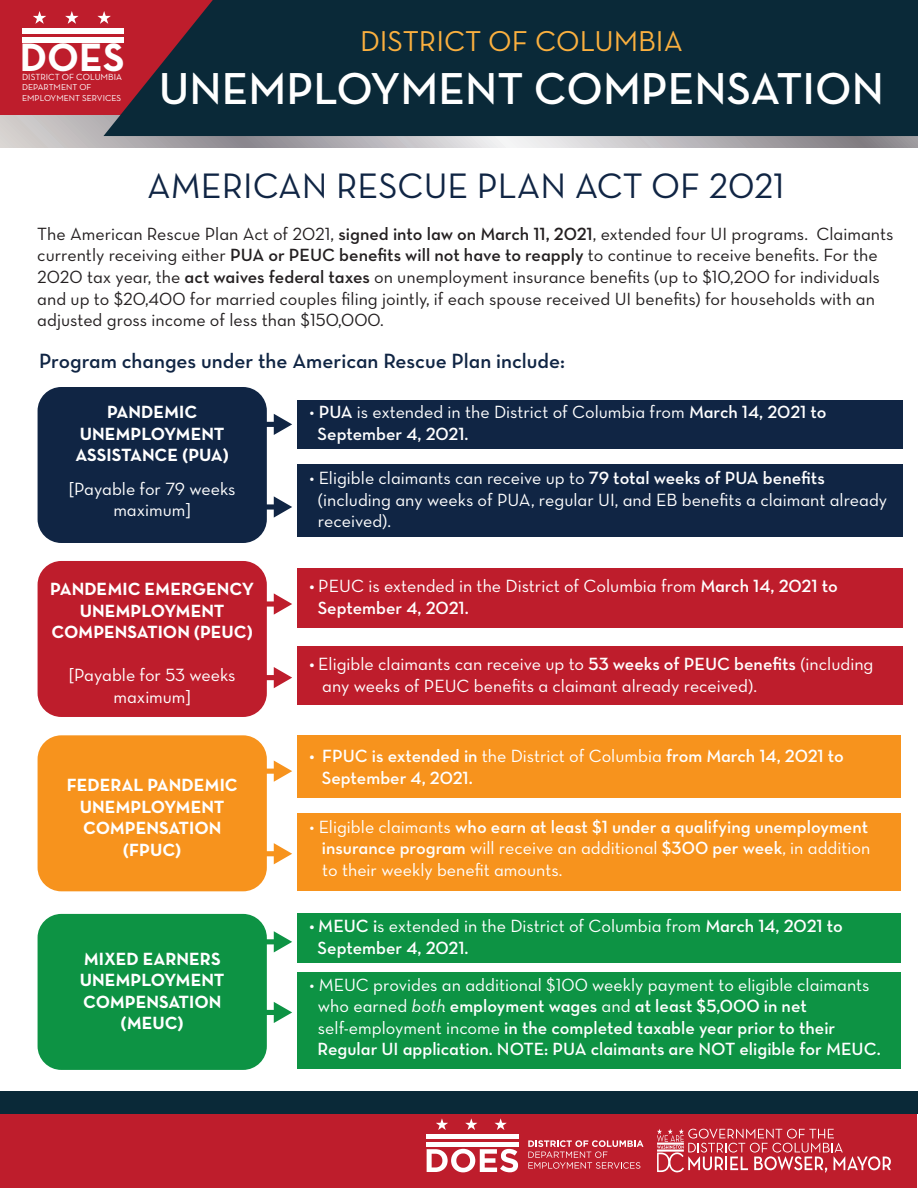
<style>
.page{position:relative;width:918px;height:1188px;background:#fff}
.page>*{position:absolute;margin:0;border:0;box-sizing:border-box;transform-origin:0 0}
.t1{font:600 45.6px "Neutra Text";color:#fff}
.t2{font:700 40.2px "Neutra Text";color:#fff}
.t3{font:36px "Neutra Text Book Alt";color:#102544}
.t4{font:29.25px "Neutra Text";color:#fbb03f}
.t5{font:21px "Neutra Text Demi Alt";color:#102544}
.t6{font:18px/21.6px "Neutra Text Book Alt";color:#fff}
.t7{font:18px/21.6px "Neutra Text Book Alt";color:#231f20}
.t8{font:18px/21.6px "Neutra Text Demi Alt";color:#fff}
.t9{font:18px/21.6px "Neutra Text Bold Alt";color:#fff;text-align:center}
.t10{font:9px "Neutra Text";color:#fff}
.t11{font:8.85px/10.5px "Neutra Text";color:#fff}
.s1{font-family:"Neutra Text Demi Alt"}
.s2{font-family:"Myriad Pro"}
.s3{font-family:"Neutra Text Book Alt"}
.s4{font-family:"Neutra Text Book Italic Alt"}
</style>
<div class="page">
<div style="left:297px;top:972px;width:603px;height:96px;background:#0d9344"></div>
<div style="left:297px;top:914px;width:603px;height:49px;background:#0d9344"></div>
<div style="left:297px;top:813px;width:603px;height:78px;background:#f7931d"></div>
<div style="left:297px;top:735px;width:603px;height:63px;background:#f7931d"></div>
<div style="left:297px;top:646px;width:606px;height:59px;background:#be1d2c"></div>
<div style="left:297px;top:568px;width:606px;height:60px;background:#be1d2c"></div>
<div style="left:297px;top:465px;width:606px;height:72px;background:#102544"></div>
<div style="left:297px;top:400px;width:606px;height:48px;background:#102544"></div>
<div style="left:38px;top:914px;width:229px;height:156px;background:#0d9344;border-radius:24px"></div>
<div style="left:38px;top:735px;width:229px;height:156px;background:#f7931d;border-radius:24px"></div>
<div style="left:38px;top:561px;width:229px;height:156px;background:#be1d2c;border-radius:24px"></div>
<div style="left:38px;top:387px;width:229px;height:156px;background:#102544;border-radius:24px"></div>
<svg style="left:0;top:115px;width:918px;height:32px;background:#b9b6b9"></svg>
<div style="left:0;top:0;width:809px;height:115px;background:#be1d2c"></div>
<div style="left:22px;top:37px;width:101px;height:5px;background:#fff"></div>
<div style="left:22px;top:28px;width:101px;height:6px;background:#fff"></div>
<svg style="left:33px;top:11px;width:13px;height:13px"></svg>
<svg style="left:65px;top:11px;width:14px;height:13px"></svg>
<svg style="left:97px;top:15px;width:6px;height:9px"></svg>
<div style="left:103px;top:0;width:815px;height:136px;background:#0a2938"></div>
<div style="left:0;top:1102px;width:917px;height:86px;background:#be1d2c"></div>
<div style="left:0;top:1091px;width:918px;height:23px;background:#0a2938"></div>
<svg style="left:427px;top:1149px;width:91px;height:23px"></svg>
<div style="left:426px;top:1142px;width:92px;height:5px;background:#fff"></div>
<div style="left:426px;top:1134px;width:92px;height:5px;background:#fff"></div>
<svg style="left:528px;top:1140px;width:116px;height:29px"></svg>
<svg style="left:436px;top:1118px;width:12px;height:12px"></svg>
<svg style="left:465px;top:1118px;width:12px;height:12px"></svg>
<svg style="left:495px;top:1118px;width:12px;height:12px"></svg>
<svg style="left:657px;top:1129px;width:234px;height:43px"></svg>
<svg style="left:266px;top:414px;width:26px;height:21px"></svg>
<svg style="left:266px;top:496px;width:26px;height:22px"></svg>
<svg style="left:266px;top:593px;width:26px;height:22px"></svg>
<svg style="left:266px;top:667px;width:26px;height:21px"></svg>
<svg style="left:266px;top:761px;width:26px;height:21px"></svg>
<svg style="left:266px;top:843px;width:26px;height:21px"></svg>
<svg style="left:266px;top:931px;width:26px;height:21px"></svg>
<svg style="left:266px;top:1002px;width:26px;height:21px"></svg>
<h3 class="t4" style="left:360px;top:24px;width:324px">DISTRICT OF COLUMBIA</h3>
<h2 class="t2" style="left:20px;top:33px;width:106px">DOES</h2>
<p class="t11" style="left:22px;top:82px;width:101px">DEPARTMENT OF<br>EMPLOYMENT SERVICES</p>
<p class="t10" style="left:22px;top:71px;width:101px">DISTRICT OF COLUMBIA</p>
<h1 class="t1" style="left:159px;top:60px;width:727px">UNEMPLOYMENT COMPENSATION</h1>
<h3 class="t3" style="left:147px;top:164px;width:639px">AMERICAN RESCUE PLAN ACT OF 2021</h3>
<p class="t7" style="left:37px;top:223px;width:858px">The American Rescue Plan Act of 2021, <span class="s1">signed into law on March 11, 2021</span>, extended four UI programs. Claimants currently receiving either <span class="s1">PUA or PEUC benefits will not have to reapply</span> to continue to receive benefits. For the 2020 tax year, the <span class="s1">act waives federal taxes</span> on unemployment insurance benefits (up to $10,200 for individuals and up to $20,400 for married couples filing jointly, if each spouse received UI benefits) for households with an adjusted gross income of less than $150,000.</p>
<p class="t5" style="left:39px;top:348px;width:528px">Program changes under the American Rescue Plan include:</p>
<p class="t9" style="left:75px;top:401px;width:155px">PANDEMIC<br>UNEMPLOYMENT<br>ASSISTANCE (PUA)</p>
<p class="t6" style="left:69px;top:478px;width:168px;text-align:center">[Payable for 79 weeks maximum]</p>
<p class="t6" style="left:309px;top:401px;width:519px">• <span class="s1">PUA</span> is extended in the District of Columbia from <span class="s1">March 14, 2021 to</span></p>
<p class="t8" style="left:318px;top:422px;width:153px">September 4, 2021.</p>
<p class="t6" style="left:318px;top:467px;width:571px;text-indent:-9px">• Eligible claimants can receive up to <span class="s1">79 total weeks of PUA benefits </span>(including any weeks of PUA, regular UI, and EB benefits a claimant already received).</p>
<p class="t9" style="left:50px;top:578px;width:205px">PANDEMIC EMERGENCY<br>UNEMPLOYMENT<br>COMPENSATION (PEUC)</p>
<p class="t6" style="left:69px;top:664px;width:168px;text-align:center">[Payable for 53 weeks maximum]</p>
<p class="t9" style="left:67px;top:774px;width:172px">FEDERAL PANDEMIC<br>UNEMPLOYMENT<br>COMPENSATION (FPUC)</p>
<p class="t9" style="left:80px;top:947px;width:146px">MIXED EARNERS<br>UNEMPLOYMENT<br>COMPENSATION (MEUC)</p>
<p class="t6" style="left:309px;top:575px;width:530px"><span class="s2">•</span> PEUC is extended in the District of Columbia from <span class="s1">March 14, 2021 to</span></p>
<p class="t8" style="left:318px;top:596px;width:153px">September 4, 2021.</p>
<p class="t6" style="left:322px;top:653px;width:553px;text-indent:-13px"><span class="s2">•</span> Eligible claimants can receive up to <span class="s1">53 weeks of PEUC benefits</span> (including any weeks of PEUC benefits a claimant already received).</p>
<p class="t8" style="left:322px;top:745px;width:524px;text-indent:-12px"><span class="s2">•</span> FPUC is extended in <span class="s3">the District of Columbia</span> from March 14, 2021 to<br>September 4, 2021.</p>
<p class="t8" style="left:309px;top:815px;width:560px"><span class="s3">• Eligible claimants</span> who earn at least $1 under a qualifying unemployment</p>
<p class="t6" style="left:322px;top:837px;width:550px"><span class="s1">insurance program</span> will receive an additional <span class="s1">$300 per week</span>, in addition to their weekly benefit amounts.</p>
<p class="t6" style="left:309px;top:915px;width:535px"><span class="s2">•</span> <span class="s1">MEUC i</span>s extended in the District of Columbia from <span class="s1">March 14, 2021 to</span></p>
<p class="t8" style="left:318px;top:937px;width:153px">September 4, 2021.</p>
<p class="t6" style="left:309px;top:973px;width:562px">• MEUC provides an additional $100 weekly payment to eligible claimants</p>
<p class="t8" style="left:318px;top:995px;width:565px"><span class="s3">who earned</span> <span class="s4">both</span> employment wages <span class="s3">and</span> at least $5,000 in net <span class="s3">self-employment income</span> in the completed taxable year prior to their<br>Regular UI application. NOTE: PUA claimants are NOT eligible for MEUC.</p>
</div>
